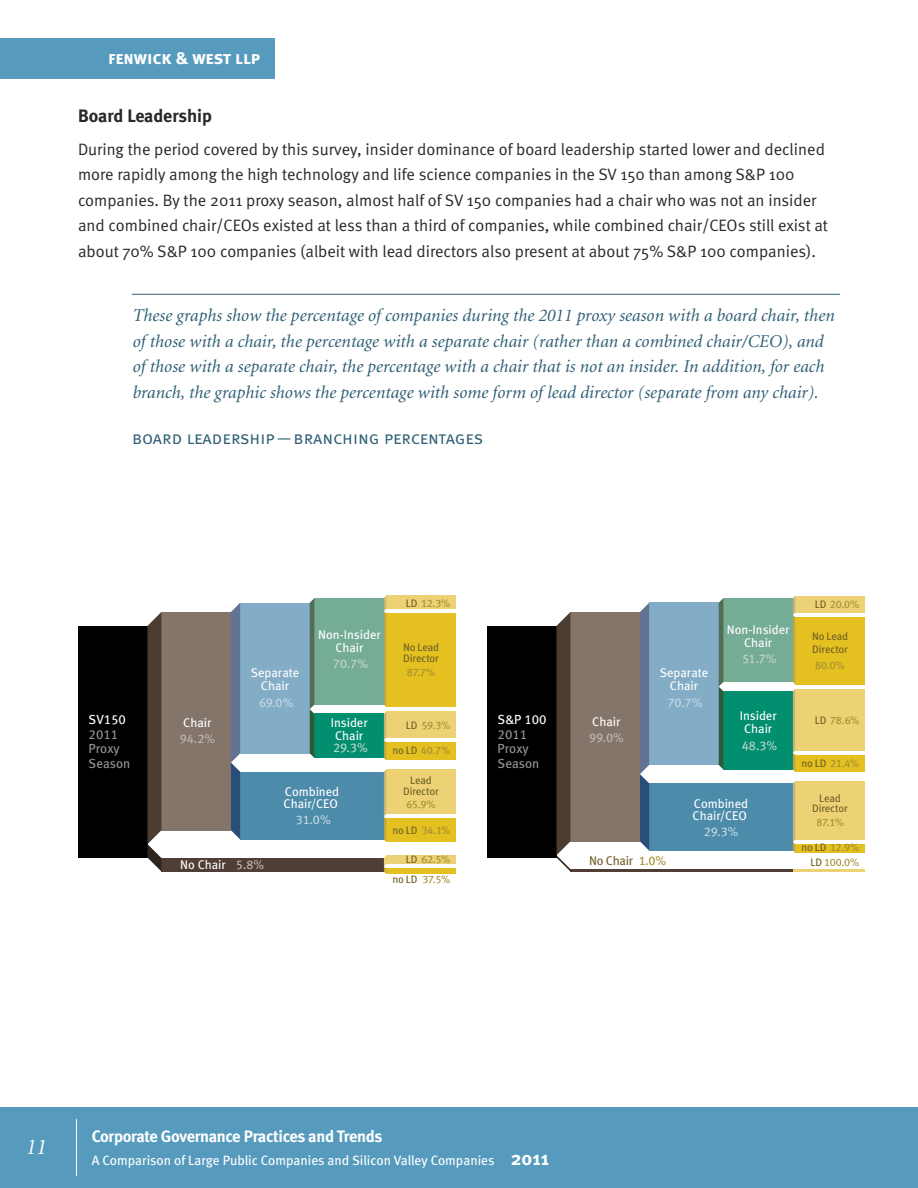
<style>
.page{position:relative;width:918px;height:1188px;background:#fff}
.page>*{position:absolute;margin:0;border:0;box-sizing:border-box;transform-origin:0 0}
.t1{font:italic 22.5px "Minion";color:#fff}
.t2{font:italic 18px/25.5px "Minion";color:#2f5f76}
.t3{font:18px "Meta Normal Caps";letter-spacing:-.005em;color:#2f5f76}
.t4{font:18px "Meta Bold Caps";letter-spacing:-.005em;color:#fff}
.t5{font:700 18px "Meta";color:#292829}
.t6{font:16.5px/25.5px "Meta Normal";color:#292829}
.t7{font:700 16.5px "Meta";letter-spacing:-.02em;color:#fff}
.t8{font:13.5px "Meta";color:#fff}
.t9{font:13.2px/14.4px "Meta Book LF";color:#939598}
.t10{font:13.2px "Meta Book LF";color:#fff}
.t11{font:12.6px/12.6px "Meta";color:#fff;text-align:center}
.t12{font:12.6px "Meta Book LF";letter-spacing:-.02em;color:#c8d9e6}
.t13{font:12.6px "Meta Book LF";letter-spacing:-.015em;color:#c5d7cf}
.t14{font:12.6px "Meta Book LF";color:#706027}
.t15{font:12.6px "Meta Book LF";color:#c3b9b4}
.t16{font:10.8px/15.1px "Meta Book LF";letter-spacing:-.015em;color:#a38c32;text-align:right}
.t17{font:10.8px/10.8px "Meta Book LF";letter-spacing:-.015em;color:#706027}
.s1{color:#706027}
.s2{font-family:"Meta Book LF";color:#c3b9b4}
.s3{color:#a38c32}
.s4{font-weight:700;font-size:19.5px}
</style>
<div class="page">
<div style="left:0;top:1107px;width:918px;height:81px;background:#569bbe"></div>
<hr style="left:76px;top:1119px;width:1px;height:57px;background:#fff">
<div style="left:0;top:38px;width:274px;height:40px;background:#569bbe"></div>
<hr style="left:132px;top:294px;width:708px;height:1px;background:#2f5f76">
<div style="left:78px;top:626px;width:69px;height:232px;background:#000"></div>
<div style="left:161px;top:858px;width:223px;height:13px;background:#4f3e35"></div>
<div style="left:386px;top:869px;width:70px;height:5px;background:#e4c021"></div>
<div style="left:386px;top:856px;width:70px;height:8px;background:#edd275"></div>
<div style="left:161px;top:612px;width:70px;height:218px;background:#84756b"></div>
<svg style="left:147px;top:612px;width:14px;height:259px;background:#5b4d43"></svg>
<div style="left:240px;top:772px;width:144px;height:67px;background:#4d8bab"></div>
<div style="left:386px;top:819px;width:70px;height:23px;background:#e4c021"></div>
<div style="left:386px;top:770px;width:70px;height:44px;background:#edd275"></div>
<div style="left:240px;top:603px;width:70px;height:150px;background:#83adc6"></div>
<svg style="left:231px;top:603px;width:9px;height:236px;background:#5e7394"></svg>
<div style="left:314px;top:714px;width:70px;height:44px;background:#028f6f"></div>
<div style="left:386px;top:742px;width:70px;height:18px;background:#e4c021"></div>
<div style="left:386px;top:712px;width:70px;height:26px;background:#edd275"></div>
<div style="left:314px;top:598px;width:70px;height:107px;background:#75ac96"></div>
<svg style="left:310px;top:598px;width:4px;height:160px"></svg>
<div style="left:386px;top:614px;width:70px;height:93px;background:#e4c021"></div>
<div style="left:386px;top:596px;width:70px;height:13px;background:#edd275"></div>
<svg style="left:384px;top:856px;width:2px;height:18px"></svg>
<svg style="left:384px;top:770px;width:2px;height:72px"></svg>
<svg style="left:384px;top:596px;width:2px;height:164px"></svg>
<div style="left:570px;top:612px;width:70px;height:229px;background:#84756b"></div>
<div style="left:649px;top:783px;width:144px;height:68px;background:#4d8bab"></div>
<div style="left:795px;top:844px;width:70px;height:9px;background:#e4c021"></div>
<div style="left:795px;top:781px;width:70px;height:59px;background:#edd275"></div>
<div style="left:649px;top:603px;width:70px;height:162px;background:#83adc6"></div>
<svg style="left:640px;top:603px;width:9px;height:248px;background:#5e7394"></svg>
<div style="left:723px;top:691px;width:70px;height:79px;background:#028f6f"></div>
<div style="left:795px;top:755px;width:70px;height:17px;background:#e4c021"></div>
<div style="left:795px;top:689px;width:70px;height:61px;background:#edd275"></div>
<div style="left:723px;top:598px;width:70px;height:84px;background:#75ac96"></div>
<svg style="left:719px;top:598px;width:4px;height:171px"></svg>
<div style="left:795px;top:617px;width:70px;height:67px;background:#e4c021"></div>
<div style="left:795px;top:596px;width:70px;height:17px;background:#edd275"></div>
<div style="left:487px;top:626px;width:70px;height:232px;background:#000"></div>
<hr style="left:570px;top:869px;width:223px;height:2px;background:#4f3e35">
<svg style="left:557px;top:612px;width:13px;height:259px;background:#5f5045"></svg>
<hr style="left:795px;top:869px;width:70px;height:2px;background:#edd275">
<svg style="left:793px;top:781px;width:2px;height:72px"></svg>
<svg style="left:793px;top:596px;width:2px;height:176px"></svg>
<p class="t4" style="left:108px;top:47px;width:154px">fenwick &amp; west llp</p>
<p class="t5" style="left:78px;top:105px;width:136px">Board Leadership</p>
<p class="t6" style="left:78px;top:136px;width:752px">During the period covered by this survey, insider dominance of board leadership started lower and declined more rapidly among the high technology and life science companies in the SV 150 than among S&amp;P 100 companies. By the 2011 proxy season, almost half of SV 150 companies had a chair who was not an insider and combined chair/CEOs existed at less than a third of companies, while combined chair/CEOs still exist at about 70% S&amp;P 100 companies (albeit with lead directors also present at about 75% S&amp;P 100 companies).</p>
<p class="t2" style="left:132px;top:304px;width:704px">These graphs show the percentage of companies during the 2011 proxy season with a board chair, then of those with a chair, the percentage with a separate chair (rather than a combined chair/CEO), and of those with a separate chair, the percentage with a chair that is not an insider. In addition, for each branch, the graphic shows the percentage with some form of lead director (separate from any chair).</p>
<p class="t3" style="left:132px;top:428px;width:353px">board leadership—branching percentages</p>
<p class="t10" style="left:89px;top:712px;width:39px">SV150</p>
<p class="t9" style="left:89px;top:727px;width:43px">2011<br>Proxy<br>Season</p>
<p class="t11" style="left:251px;top:666px;width:50px">Separate<br>Chair</p>
<p class="t11" style="left:318px;top:628px;width:64px">Non-Insider<br>Chair</p>
<p class="t13" style="left:333px;top:656px;width:36px">70.7%</p>
<p class="t16" style="left:406px;top:595px;width:46px"><span class="s1">LD</span> 12.3%</p>
<p class="t17" style="left:403px;top:641px;width:38px">No Lead<br>Director</p>
<p class="t16" style="left:407px;top:665px;width:30px">87.7%</p>
<p class="t11" style="left:660px;top:666px;width:50px">Separate<br>Chair</p>
<p class="t11" style="left:727px;top:623px;width:64px">Non-Insider<br>Chair</p>
<p class="t13" style="left:742px;top:651px;width:36px">51.7%</p>
<p class="t16" style="left:815px;top:597px;width:46px"><span class="s1">LD</span> 20.0%</p>
<p class="t17" style="left:812px;top:630px;width:38px;line-height:12.6px">No Lead<br>Director</p>
<p class="t16" style="left:815px;top:658px;width:31px">80.0%</p>
<p class="t12" style="left:259px;top:695px;width:36px">69.0%</p>
<p class="t12" style="left:668px;top:695px;width:36px">70.7%</p>
<p class="t11" style="left:183px;top:716px;width:30px">Chair</p>
<p class="t15" style="left:180px;top:731px;width:37px">94.2%</p>
<p class="t11" style="left:331px;top:716px;width:38px">Insider<br>Chair</p>
<p class="t13" style="left:333px;top:740px;width:36px">29.3%</p>
<p class="t16" style="left:406px;top:717px;width:46px"><span class="s1">LD</span> 59.3%</p>
<p class="t16" style="left:392px;top:743px;width:60px"><span class="s1">no LD</span> 40.7%</p>
<p class="t10" style="left:498px;top:712px;width:50px">S&amp;P 100</p>
<p class="t9" style="left:498px;top:727px;width:43px">2011<br>Proxy<br>Season</p>
<p class="t11" style="left:592px;top:716px;width:30px">Chair</p>
<p class="t15" style="left:589px;top:730px;width:36px">99.0%</p>
<p class="t11" style="left:740px;top:709px;width:38px">Insider<br>Chair</p>
<p class="t13" style="left:742px;top:738px;width:37px">48.3%</p>
<p class="t16" style="left:815px;top:712px;width:46px"><span class="s1">LD</span> 78.6%</p>
<p class="t16" style="left:801px;top:756px;width:60px"><span class="s1">no LD</span> 21.4%</p>
<p class="t11" style="left:180px;top:858px;width:86px">No Chair <span class="s2">5.8%</span></p>
<p class="t11" style="left:284px;top:785px;width:57px;text-align:left">Combined<br>Chair/CEO</p>
<p class="t12" style="left:296px;top:812px;width:36px">31.0%</p>
<p class="t17" style="left:403px;top:775px;width:37px;text-align:center">Lead<br>Director</p>
<p class="t16" style="left:406px;top:797px;width:31px">65.9%</p>
<p class="t16" style="left:392px;top:823px;width:60px"><span class="s1">no LD</span> 34.1%</p>
<p class="t17" style="left:392px;top:848px;width:60px;line-height:20.5px;text-indent:14px">LD <span class="s3">62.5% </span>no LD</p>
<p class="t16" style="left:422px;top:872px;width:30px">37.5%</p>
<p class="t14" style="left:589px;top:853px;width:78px">No Chair <span class="s3">1.0%</span></p>
<p class="t11" style="left:693px;top:797px;width:57px;text-align:left">Combined<br>Chair/CEO</p>
<p class="t12" style="left:704px;top:824px;width:36px">29.3%</p>
<p class="t17" style="left:812px;top:792px;width:37px;text-align:center">Lead<br>Director</p>
<p class="t16" style="left:816px;top:814px;width:29px">87.1%</p>
<p class="t16" style="left:801px;top:839px;width:60px"><span class="s1">no LD</span> 12.9%<br><span class="s1">LD</span> 100.0%</p>
<h1 class="t1" style="left:25px;top:1136px;width:23px">11</h1>
<p class="t7" style="left:92px;top:1126px;width:292px">Corporate Governance Practices and Trends</p>
<p class="t8" style="left:92px;top:1152px;width:459px">A Comparison of Large Public Companies and Silicon Valley Companies <span class="s4">2011</span></p>
</div>
